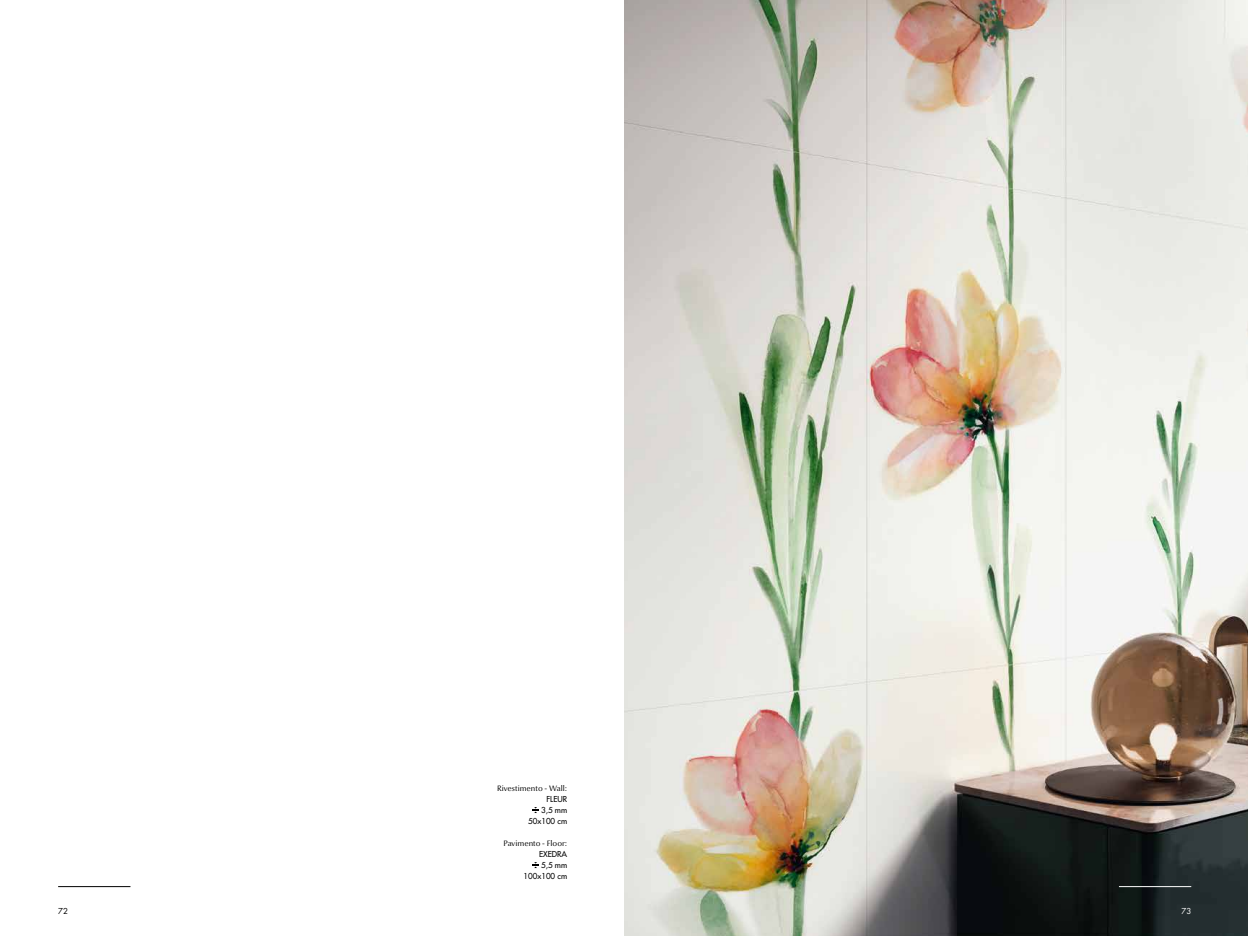
<style>
.page{position:relative;width:1248px;height:936px;background:#fff}
.page>*{position:absolute;margin:0;border:0;box-sizing:border-box;transform-origin:0 0}
.t1{font:500 8px/11px "Futura LT Pro";color:#000;text-align:right}
.t2{font:8px "Optima Nova LT Pro";color:#000}
.t3{font:8px "Futura LT Pro";color:#000}
.t4{font:8px "Futura LT Pro";color:#fff}
</style>
<div class="page">
<img style="left:624px;top:0;width:623px;height:935px">
<svg style="left:532px;top:807px;width:6px;height:6px"></svg>
<svg style="left:532px;top:862px;width:6px;height:6px"></svg>
<hr style="left:1118px;top:886px;width:73px;height:1px;background:#fff">
<hr style="left:58px;top:886px;width:72px;height:1px;background:#000">
<p class="t2" style="left:497px;top:783px;width:72px">Rivestimento - Wall:</p>
<p class="t1" style="left:528px;top:793px;width:41px">FLEUR<br>3,5 mm<br>50x100 cm</p>
<p class="t2" style="left:503px;top:838px;width:65px">Pavimento - Floor:</p>
<p class="t1" style="left:523px;top:848px;width:45px">EXEDRA<br>5,5 mm<br>100x100 cm</p>
<p class="t3" style="left:58px;top:906px;width:11px">72</p>
<p class="t4" style="left:1181px;top:906px;width:11px">73</p>
</div>
